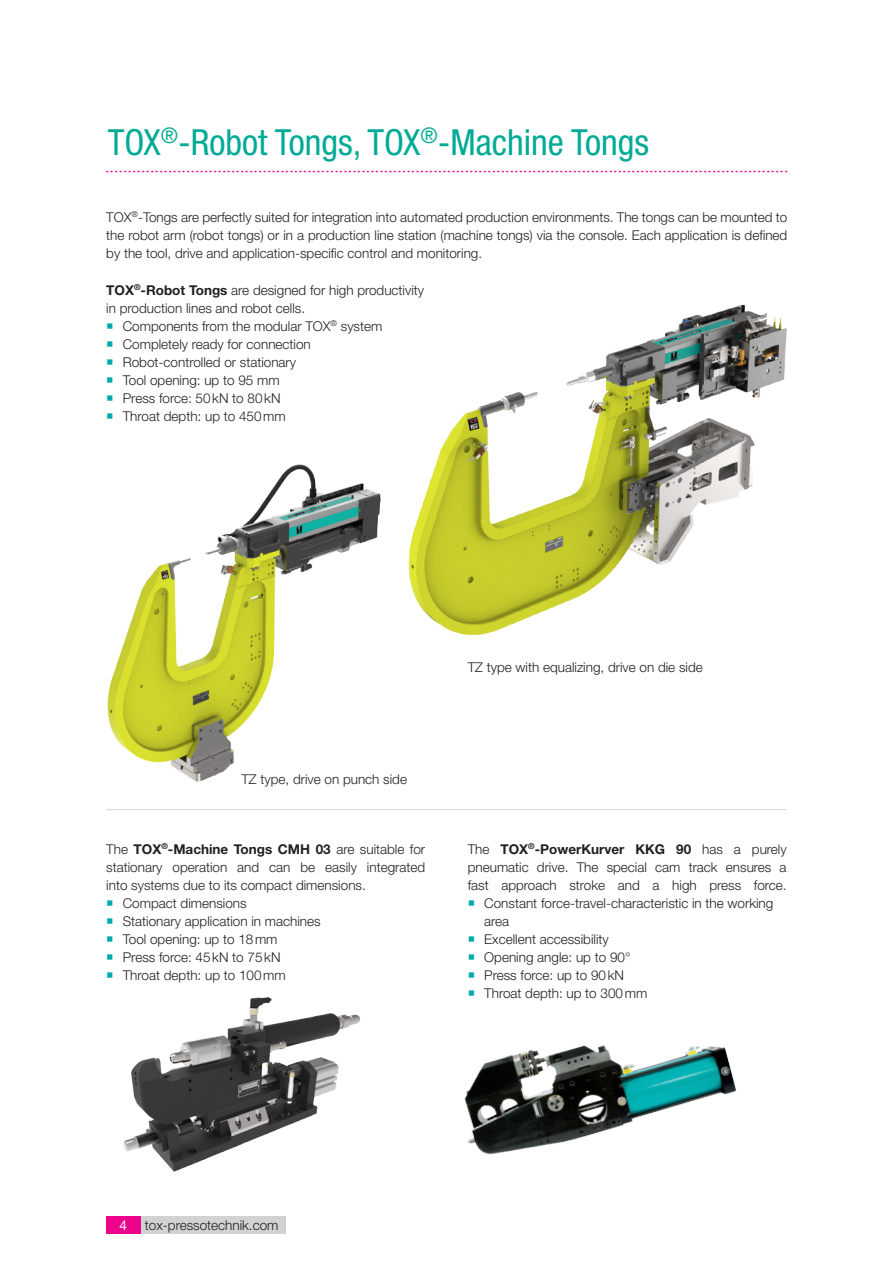
<style>
.page{position:relative;width:893px;height:1263px;background:#fff}
.page>*{position:absolute;margin:0;border:0;box-sizing:border-box;transform-origin:0 0}
.Headline_1_24pt_gürn{font:condensed 36px "Helvetica Neue LT Std";color:#00ab95}
.t1{font:20.25px "Times New Roman";color:#ed028c}
.Copytext_9_pt_45_lig{font:300 13.5px/18px "Helvetica Neue LT Std";color:#231f20}
.Headline_3_9pt_75_bo{font:300 13.5px/18px "Helvetica Neue LT Std";color:#231f20}
.Headline_3_9pt_75_bo-2{font:700 13.5px "Helvetica Neue LT Std";color:#231f20}
.t2{font:13.5px "Helvetica Neue LT Pro";color:#fff}
.s1{font-weight:700}
.s2{font-weight:300}
</style>
<div class="page">
<div style="left:137px;top:1216px;width:149px;height:17px;background:#d1d2d4"></div>
<div style="left:106px;top:1216px;width:34px;height:17px;background:#ed028c"></div>
<img style="left:408px;top:304px;width:379px;height:331px">
<img style="left:107px;top:464px;width:274px;height:318px">
<img style="left:123px;top:997px;width:237px;height:175px">
<img style="left:464px;top:1045px;width:272px;height:110px">
<hr style="left:106px;top:809px;width:681px;height:1px;background:#231f20">
<p class="Headline_1_24pt_gürn" style="left:108px;top:121px;width:543px">TOX<sup>®</sup>-Robot Tongs, TOX<sup>®</sup>-Machine Tongs</p>
<h2 class="t1" style="left:105px;top:152px;width:685px">........................................................................................................................................................</h2>
<p class="Copytext_9_pt_45_lig" style="left:106px;top:208px;width:683px;text-align:justify">TOX<sup>®</sup>-Tongs are perfectly suited for integration into automated production environments. The tongs can be mounted to the robot arm (robot tongs) or in a production line station (machine tongs) via the console. Each application is defined by the tool, drive and application-specific control and monitoring.</p>
<p class="Headline_3_9pt_75_bo" style="left:106px;top:280px;width:319px"><span class="s1">TOX</span><sup>®</sup><span class="s1">-Robot Tongs</span> are designed for high productivity</p>
<p class="Headline_3_9pt_75_bo" style="left:106px;top:298px;width:200px">in production lines and robot cells.</p>
<p class="Copytext_9_pt_45_lig" style="left:123px;top:316px;width:261px">Components from the modular TOX<sup>®</sup> system</p>
<p class="Copytext_9_pt_45_lig" style="left:123px;top:334px;width:190px">Completely ready for connection</p>
<p class="Copytext_9_pt_45_lig" style="left:123px;top:352px;width:175px">Robot-controlled or stationary</p>
<p class="Copytext_9_pt_45_lig" style="left:123px;top:370px;width:158px">Tool opening: up to 95 mm</p>
<p class="Copytext_9_pt_45_lig" style="left:123px;top:388px;width:159px">Press force: 50kN to 80kN</p>
<p class="Copytext_9_pt_45_lig" style="left:123px;top:406px;width:164px">Throat depth: up to 450mm</p>
<p class="Copytext_9_pt_45_lig" style="left:241px;top:769px;width:167px">TZ type, drive on punch side</p>
<p class="Headline_3_9pt_75_bo-2" style="left:106px;top:840px;width:320px"><span class="s2">The</span> TOX<sup>®</sup>-Machine Tongs CMH 03 <span class="s2">are suitable for</span></p>
<p class="Headline_3_9pt_75_bo" style="left:106px;top:858px;width:320px">stationary operation and can be easily integrated into systems due to its compact dimensions.</p>
<p class="Copytext_9_pt_45_lig" style="left:123px;top:894px;width:125px">Compact dimensions</p>
<p class="Copytext_9_pt_45_lig" style="left:123px;top:912px;width:199px">Stationary application in machines</p>
<p class="Copytext_9_pt_45_lig" style="left:123px;top:930px;width:156px">Tool opening: up to 18mm</p>
<p class="Copytext_9_pt_45_lig" style="left:123px;top:948px;width:159px">Press force: 45kN to 75kN</p>
<p class="Copytext_9_pt_45_lig" style="left:123px;top:966px;width:164px">Throat depth: up to 100mm</p>
<p class="Copytext_9_pt_45_lig" style="left:468px;top:658px;width:237px">TZ type with equalizing, drive on die side</p>
<p class="Headline_3_9pt_75_bo" style="left:468px;top:840px;width:320px;text-align:justify">The <span class="s1">TOX</span><sup>®</sup><span class="s1">-PowerKurver KKG 90</span> has a purely pneumatic drive. The special cam track ensures a fast approach stroke and a high press force.</p>
<p class="Copytext_9_pt_45_lig" style="left:484px;top:894px;width:291px">Constant force-travel-characteristic in the working area</p>
<p class="Copytext_9_pt_45_lig" style="left:484px;top:930px;width:126px">Excellent accessibility</p>
<p class="Copytext_9_pt_45_lig" style="left:484px;top:948px;width:148px">Opening angle: up to 90°</p>
<p class="Copytext_9_pt_45_lig" style="left:484px;top:966px;width:141px">Press force: up to 90kN</p>
<p class="Copytext_9_pt_45_lig" style="left:484px;top:984px;width:164px">Throat depth: up to 300mm</p>
<p class="t2" style="left:120px;top:1217px;width:9px">4</p>
<p class="Copytext_9_pt_45_lig" style="left:145px;top:1215px;width:135px">tox-pressotechnik.com</p>
</div>
